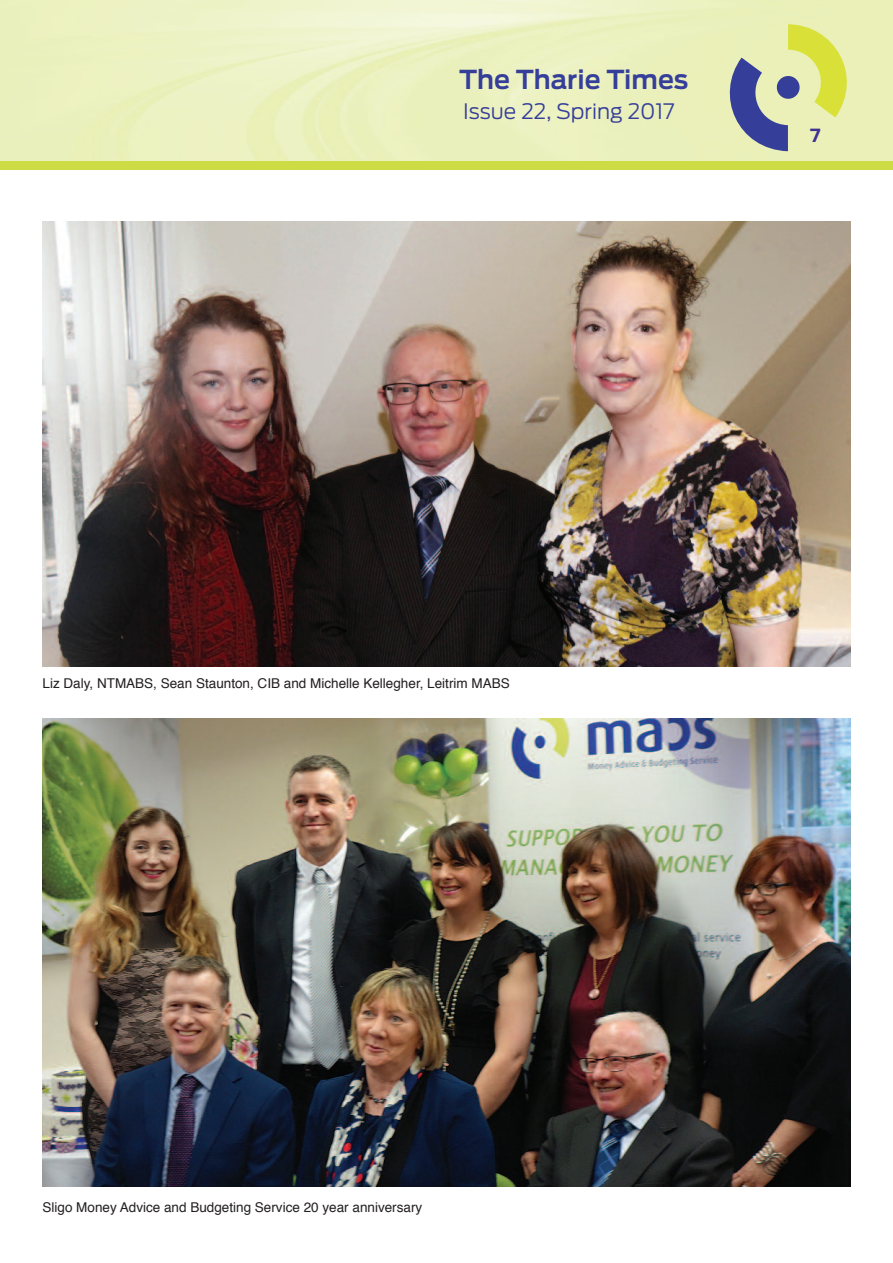
<style>
.page{position:relative;width:893px;height:1263px;background:#fff}
.page>*{position:absolute;margin:0;border:0;box-sizing:border-box;transform-origin:0 0}
.t1{font:600 25.95px "Ford Antenna";color:#353e99}
.t2{font:300 21.15px "Ford Antenna";color:#353e99}
.t3{font:700 18px "Ford Antenna";color:#3f3293}
.t4{font:13.5px "Helvetica";color:#231f20}
</style>
<div class="page">
<img style="left:0;top:0;width:893px;height:162px">
<svg style="left:714px;top:24px;width:133px;height:127px;background:#c7ce9e"></svg>
<div style="left:0;top:162px;width:893px;height:8px;background:#cddc44"></div>
<img style="left:43px;top:221px;width:807px;height:446px">
<img style="left:43px;top:719px;width:807px;height:467px">
<h1 class="t1" style="left:459px;top:69px;width:231px">The Tharie Times</h1>
<h2 class="t2" style="left:463px;top:104px;width:213px">Issue 22, Spring 2017</h2>
<h3 class="t3" style="left:810px;top:129px;width:12px">7</h3>
<p class="t4" style="left:43px;top:678px;width:469px">Liz Daly, NTMABS, Sean Staunton, CIB and Michelle Kellegher, Leitrim MABS</p>
<p class="t4" style="left:43px;top:1201px;width:381px">Sligo Money Advice and Budgeting Service 20 year anniversary</p>
</div>
